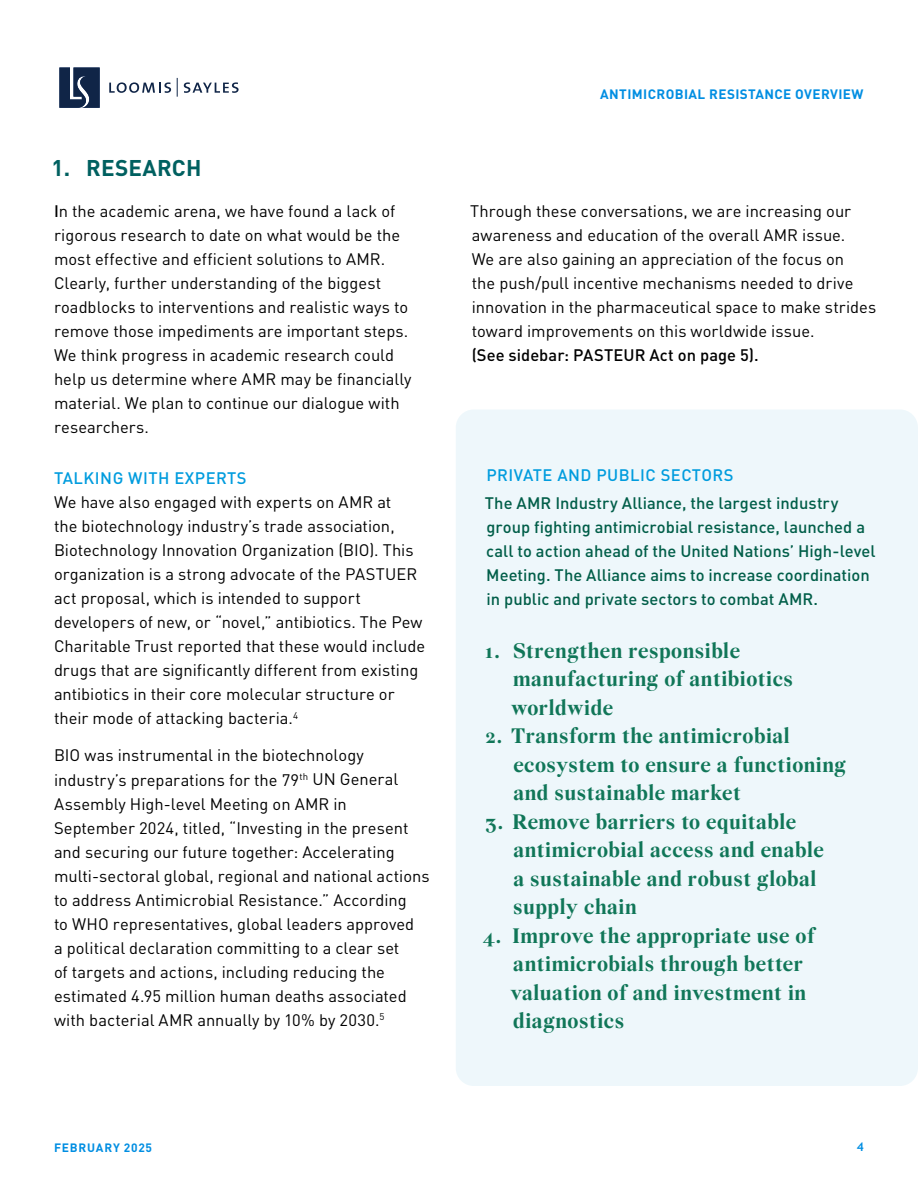
<style>
.page{position:relative;width:918px;height:1188px;background:#fff}
.page>*{position:absolute;margin:0;border:0;box-sizing:border-box;transform-origin:0 0}
.t1{font:700 22.5px/28.5px "Wremena";letter-spacing:.02em;color:#107658}
.t2{font:700 22.5px "DINOT";letter-spacing:.01em;color:#006060}
.t3{font:16.5px/24px "DINOT";color:#000}
.t4{font:500 16.5px/24px "DINOT";color:#015e49}
.t5{font:500 16.5px "DINOT";letter-spacing:.03em;color:#009cde}
.t6{font:500 16.5px "DINOT";letter-spacing:.005em;color:#000}
.t7{font:700 13.5px "DINOT";letter-spacing:.03em;color:#008ee2}
.t8{font:700 12px "DINOT";letter-spacing:.065em;color:#008ee2}
.t9{font:700 12px "Trebuchet MS";color:#008ee2}
.s1{font-weight:500}
</style>
<div class="page">
<div style="left:456px;top:409px;width:462px;height:677px;background:#eef7fb;border-radius:18px"></div>
<svg style="left:109px;top:82px;width:62px;height:11px"></svg>
<svg style="left:184px;top:82px;width:55px;height:11px"></svg>
<svg style="left:177px;top:78px;width:1px;height:19px"></svg>
<svg style="left:59px;top:67px;width:41px;height:41px;background:#334563"></svg>
<h1 class="t2" style="left:52px;top:153px;width:151px">1. RESEARCH</h1>
<p class="t3" style="left:54px;top:199px;width:359px"><span class="s1">I</span>n the academic arena, we have found a lack of rigorous research to date on what would be the most effective and efficient solutions to AMR.<br>Clearly, further understanding of the biggest roadblocks to interventions and realistic ways to remove those impediments are important steps.<br>We think progress in academic research could help us determine where AMR may be financially material. We plan to continue our dialogue with researchers.</p>
<p class="t5" style="left:54px;top:468px;width:194px">TALKING WITH EXPERTS</p>
<p class="t3" style="left:54px;top:490px;width:373px">We have also engaged with experts on AMR at<br>the biotechnology industry’s trade association, Biotechnology Innovation Organization (BIO). This organization is a strong advocate of the PASTUER act proposal, which is intended to support developers of new, or “novel,” antibiotics. The Pew Charitable Trust reported that these would include drugs that are significantly different from existing antibiotics in their core molecular structure or their mode of attacking bacteria.<sup>4</sup></p>
<p class="t3" style="left:54px;top:743px;width:377px">BIO was instrumental in the biotechnology industry’s preparations for the 79<sup>th</sup> UN General Assembly High-level Meeting on AMR in September 2024, titled, “Investing in the present and securing our future together: Accelerating multi-sectoral global, regional and national actions to address Antimicrobial Resistance.” According<br>to WHO representatives, global leaders approved<br>a political declaration committing to a clear set<br>of targets and actions, including reducing the estimated 4.95 million human deaths associated with bacterial AMR annually by 10% by 2030.<sup>5</sup></p>
<p class="t7" style="left:600px;top:85px;width:265px">ANTIMICROBIAL RESISTANCE OVERVIEW</p>
<p class="t3" style="left:470px;top:199px;width:408px">Through these conversations, we are increasing our awareness and education of the overall AMR issue.<br>We are also gaining an appreciation of the focus on<br>the push/pull incentive mechanisms needed to drive innovation in the pharmaceutical space to make strides toward improvements on this worldwide issue.</p>
<p class="t6" style="left:472px;top:344px;width:289px">(See sidebar: PASTEUR Act on page 5).</p>
<p class="t5" style="left:486px;top:464px;width:249px">PRIVATE AND PUBLIC SECTORS</p>
<p class="t4" style="left:485px;top:491px;width:392px">The AMR Industry Alliance, the largest industry group fighting antimicrobial resistance, launched a call to action ahead of the United Nations’ High-level Meeting. The Alliance aims to increase coordination in public and private sectors to combat AMR.</p>
<h1 class="t1" style="left:511px;top:637px;width:283px;text-indent:-27px">1. Strengthen responsible manufacturing of antibiotics worldwide</h1>
<h1 class="t1" style="left:513px;top:722px;width:335px;text-indent:-28px">2. Transform the antimicrobial ecosystem to ensure a functioning and sustainable market</h1>
<h1 class="t1" style="left:513px;top:808px;width:312px;text-indent:-28px">3. Remove barriers to equitable antimicrobial access and enable a sustainable and robust global supply chain</h1>
<h1 class="t1" style="left:511px;top:922px;width:306px;text-indent:-28px">4. Improve the appropriate use of antimicrobials through better valuation of and investment in diagnostics</h1>
<p class="t8" style="left:54px;top:1140px;width:100px">FEBRUARY 2025</p>
<p class="t9" style="left:857px;top:1140px;width:9px">4</p>
</div>
